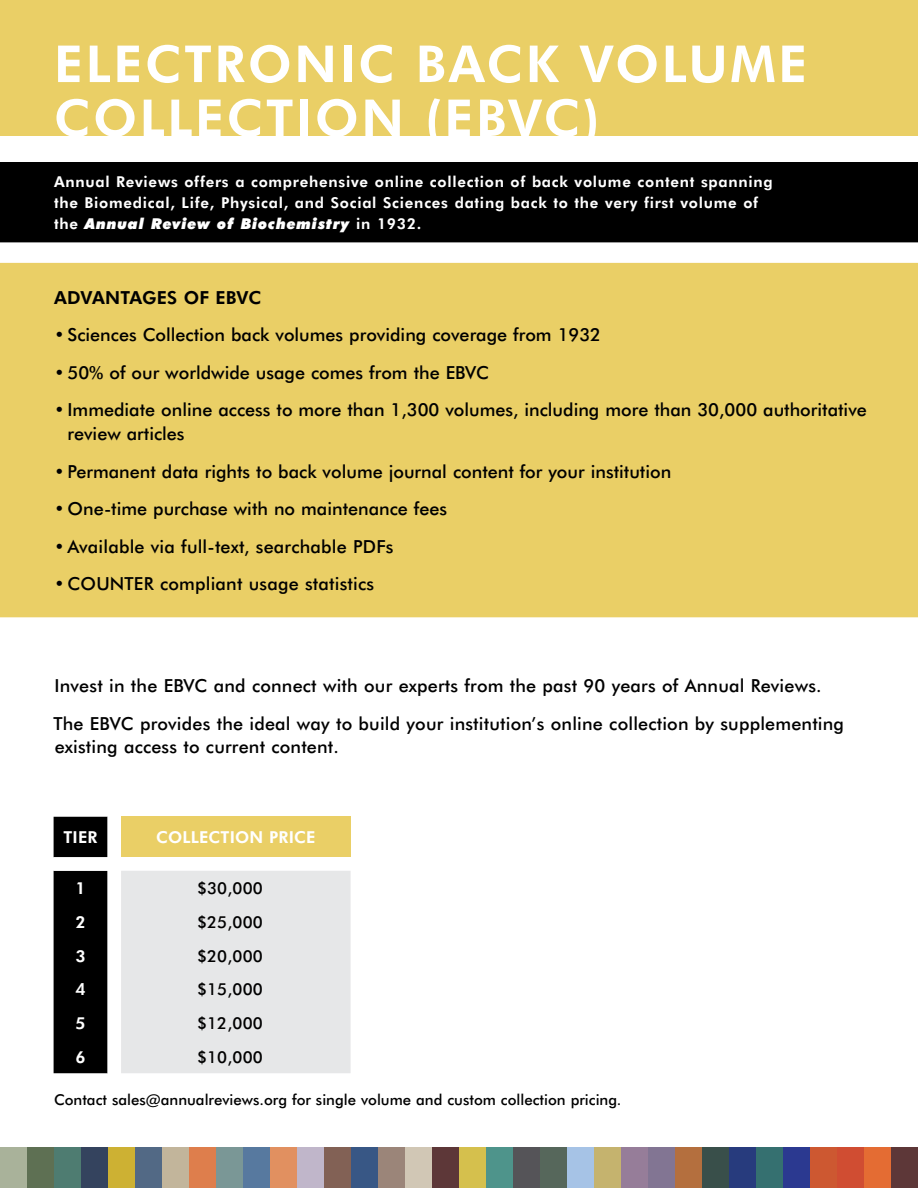
<style>
.page{position:relative;width:918px;height:1188px;background:#fff}
.page>*{position:absolute;margin:0;border:0;box-sizing:border-box;transform-origin:0 0}
.t1{font:700 51px/54px "Futura BT";letter-spacing:.05em;color:#fff}
.t2{font:500 18px/24px "Futura BT";color:#000}
.t3{font:700 18px "Futura BT";letter-spacing:.01em;color:#000}
.t4{font:500 16.5px "Futura BT";letter-spacing:.01em;color:#000}
.t5{font:700 16.5px "Futura BT";letter-spacing:.01em;color:#fff}
.t6{font:700 15px/21px "Futura BT";letter-spacing:.05em;color:#fff}
.t7{font:500 15px "Futura BT";color:#000}
.s1{font-weight:900;font-style:italic}
</style>
<div class="page">
<div style="left:0;top:1148px;width:27px;height:40px;background:#a9b29a"></div>
<div style="left:27px;top:1148px;width:27px;height:40px;background:#5e7053"></div>
<div style="left:54px;top:1148px;width:27px;height:40px;background:#4e7c71"></div>
<div style="left:81px;top:1148px;width:27px;height:40px;background:#34435e"></div>
<div style="left:108px;top:1148px;width:27px;height:40px;background:#cdb133"></div>
<div style="left:135px;top:1148px;width:27px;height:40px;background:#526985"></div>
<div style="left:270px;top:1148px;width:27px;height:40px;background:#e19060"></div>
<div style="left:243px;top:1148px;width:27px;height:40px;background:#57799f"></div>
<div style="left:216px;top:1148px;width:27px;height:40px;background:#7a9796"></div>
<div style="left:189px;top:1148px;width:27px;height:40px;background:#de7e4c"></div>
<div style="left:162px;top:1148px;width:27px;height:40px;background:#c2b59b"></div>
<div style="left:459px;top:1148px;width:27px;height:40px;background:#d5c04d"></div>
<div style="left:432px;top:1148px;width:27px;height:40px;background:#5d3738"></div>
<div style="left:891px;top:1148px;width:27px;height:40px;background:#5d3738"></div>
<div style="left:378px;top:1148px;width:27px;height:40px;background:#9b8579"></div>
<div style="left:405px;top:1148px;width:27px;height:40px;background:#d1c7b5"></div>
<div style="left:351px;top:1148px;width:27px;height:40px;background:#385785"></div>
<div style="left:324px;top:1148px;width:27px;height:40px;background:#826155"></div>
<div style="left:297px;top:1148px;width:27px;height:40px;background:#c0b6ca"></div>
<div style="left:594px;top:1148px;width:27px;height:40px;background:#c5b36e"></div>
<div style="left:567px;top:1148px;width:27px;height:40px;background:#a6c3e6"></div>
<div style="left:540px;top:1148px;width:27px;height:40px;background:#56675b"></div>
<div style="left:513px;top:1148px;width:27px;height:40px;background:#555458"></div>
<div style="left:486px;top:1148px;width:27px;height:40px;background:#4e948b"></div>
<div style="left:729px;top:1148px;width:27px;height:40px;background:#273b7d"></div>
<div style="left:702px;top:1148px;width:27px;height:40px;background:#394f4a"></div>
<div style="left:675px;top:1148px;width:27px;height:40px;background:#b46f3e"></div>
<div style="left:648px;top:1148px;width:27px;height:40px;background:#827593"></div>
<div style="left:621px;top:1148px;width:27px;height:40px;background:#967d99"></div>
<div style="left:864px;top:1148px;width:27px;height:40px;background:#e46c33"></div>
<div style="left:837px;top:1148px;width:27px;height:40px;background:#d04d32"></div>
<div style="left:810px;top:1148px;width:27px;height:40px;background:#cd5831"></div>
<div style="left:783px;top:1148px;width:27px;height:40px;background:#2b3990"></div>
<div style="left:756px;top:1148px;width:27px;height:40px;background:#357070"></div>
<div style="left:0;top:0;width:918px;height:135px;background:#eacf66"></div>
<div style="left:0;top:162px;width:918px;height:81px;background:#000"></div>
<svg style="left:0;top:262px;width:918px;height:1px"></svg>
<div style="left:0;top:263px;width:918px;height:354px;background:#eacf66"></div>
<div style="left:54px;top:817px;width:54px;height:256px;background:#000"></div>
<div style="left:121px;top:817px;width:230px;height:40px;background:#eacf66"></div>
<div style="left:121px;top:871px;width:230px;height:202px;background:#e6e7e8"></div>
<h1 class="t1" style="left:54px;top:34px;width:755px">ELECTRONIC BACK VOLUME<br>COLLECTION (EBVC)</h1>
<p class="t6" style="left:54px;top:170px;width:720px">Annual Reviews offers a comprehensive online collection of back volume content spanning the Biomedical, Life, Physical, and Social Sciences dating back to the very first volume of the <span class="s1">Annual Review of Biochemistry</span> in 1932.</p>
<p class="t3" style="left:54px;top:285px;width:209px">ADVANTAGES OF EBVC</p>
<p class="t2" style="left:54px;top:322px;width:549px">• Sciences Collection back volumes providing coverage from 1932</p>
<p class="t2" style="left:54px;top:360px;width:437px">• 50% of our worldwide usage comes from the EBVC</p>
<p class="t2" style="left:68px;top:397px;width:801px;text-indent:-14px">• Immediate online access to more than 1,300 volumes, including more than 30,000 authoritative review articles</p>
<p class="t2" style="left:54px;top:459px;width:619px">• Permanent data rights to back volume journal content for your institution</p>
<p class="t2" style="left:54px;top:496px;width:395px">• One-time purchase with no maintenance fees</p>
<p class="t2" style="left:54px;top:534px;width:341px">•Available via full-text, searchable PDFs</p>
<p class="t2" style="left:54px;top:571px;width:322px">• COUNTER compliant usage statistics</p>
<p class="t2" style="left:53px;top:666px;width:792px;line-height:37.5px">Invest in the EBVC and connect with our experts from the past 90 years of Annual Reviews.<br>The EBVC provides the ideal way to build your institution’s online collection by supplementing</p>
<p class="t2" style="left:55px;top:734px;width:286px">existing access to current content.</p>
<p class="t5" style="left:64px;top:826px;width:36px">TIER</p>
<p class="t5" style="left:156px;top:826px;width:161px">COLLECTION PRICE</p>
<p class="t5" style="left:76px;top:877px;width:12px">1</p>
<p class="t4" style="left:197px;top:877px;width:67px">$30,000</p>
<p class="t5" style="left:76px;top:910px;width:12px">2</p>
<p class="t4" style="left:197px;top:910px;width:67px">$25,000</p>
<p class="t5" style="left:76px;top:944px;width:12px">3</p>
<p class="t4" style="left:197px;top:944px;width:67px">$20,000</p>
<p class="t5" style="left:76px;top:978px;width:12px">4</p>
<p class="t4" style="left:197px;top:978px;width:67px">$15,000</p>
<p class="t5" style="left:76px;top:1011px;width:12px">5</p>
<p class="t4" style="left:197px;top:1011px;width:67px">$12,000</p>
<p class="t5" style="left:76px;top:1045px;width:12px">6</p>
<p class="t4" style="left:197px;top:1045px;width:67px">$10,000</p>
<p class="t7" style="left:54px;top:1089px;width:569px">Contact sales@annualreviews.org for single volume and custom collection pricing.</p>
</div>
